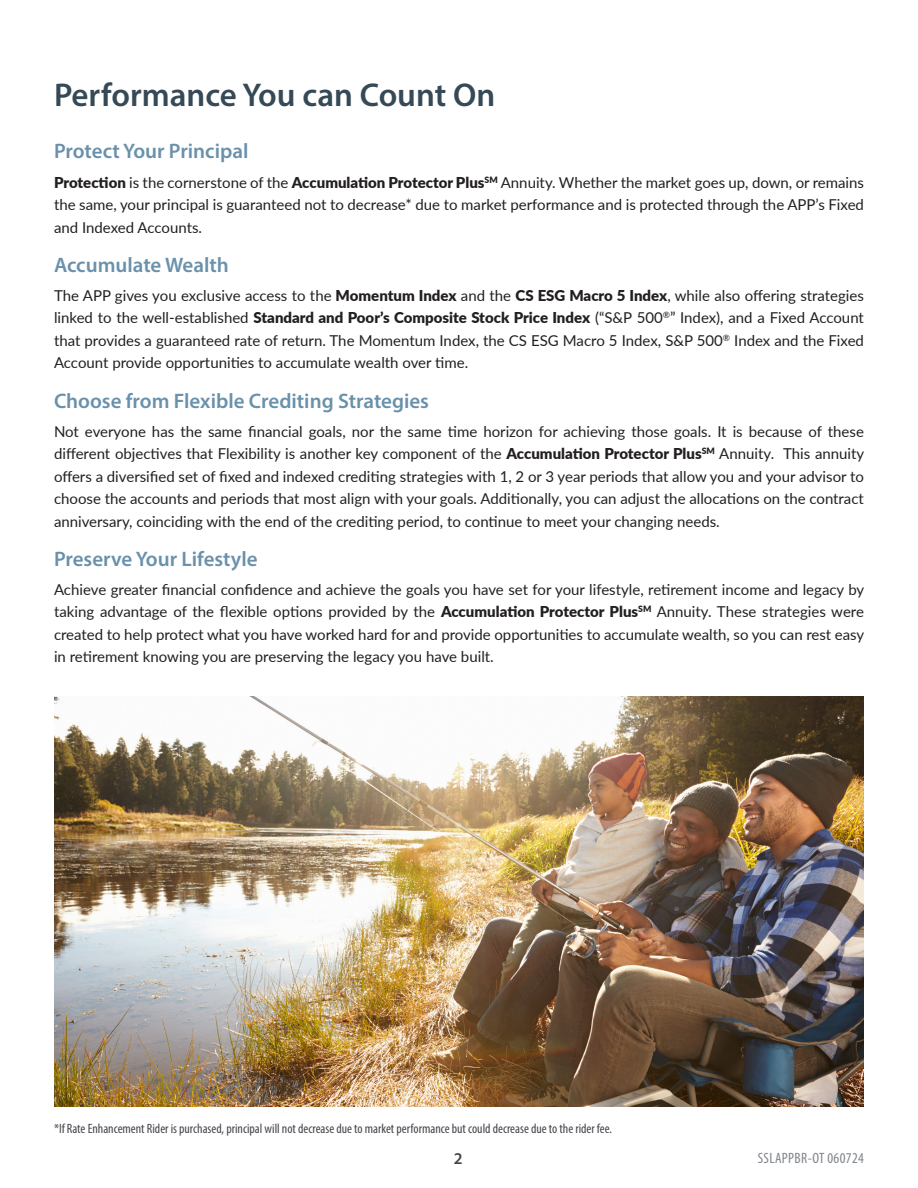
<style>
.page{position:relative;width:918px;height:1188px;background:#fff}
.page>*{position:absolute;margin:0;border:0;box-sizing:border-box;transform-origin:0 0}
.t1{font:600 33px "Myriad Pro";color:#354956}
.t2{font:600 21px "Myriad Pro";color:#6a91ab}
.t3{font:600 16.5px "Myriad Pro";color:#43464b}
.Main_Body_Copy_Style{font:15px/22.5px "Lato";color:#231f20;text-align:justify}
.t4{font:condensed 15px "Myriad Pro";letter-spacing:.025em;color:#80858b}
.Main_Body_Copy_Style-2{font:condensed 13.5px "Myriad Pro";color:#43464b}
.s1{font-weight:900}
</style>
<div class="page">
<img style="left:54px;top:696px;width:810px;height:411px">
<p class="t1" style="left:54px;top:74px;width:443px">Performance You can Count On</p>
<p class="t2" style="left:54px;top:138px;width:196px">Protect Your Principal</p>
<p class="Main_Body_Copy_Style" style="left:54px;top:171px;width:811px"><span class="s1">Protection</span> is the cornerstone of the <span class="s1">Accumulation Protector Plus</span><sup>SM</sup> Annuity. Whether the market goes up, down, or remains the same, your principal is guaranteed not to decrease* due to market performance and is protected through the APP’s Fixed and Indexed Accounts.</p>
<p class="t2" style="left:54px;top:252px;width:176px">Accumulate Wealth</p>
<p class="Main_Body_Copy_Style" style="left:54px;top:283px;width:812px">The APP gives you exclusive access to the <span class="s1">Momentum Index</span> and the <span class="s1">CS ESG Macro 5 Index</span>, while also offering strategies linked to the well-established <span class="s1">Standard and Poor’s Composite Stock Price Index</span> (“S&amp;P 500<sup>®</sup>” Index), and a Fixed Account that provides a guaranteed rate of return. The Momentum Index, the CS ESG Macro 5 Index, S&amp;P 500<sup>®</sup> Index and the Fixed Account provide opportunities to accumulate wealth over time.</p>
<p class="t2" style="left:54px;top:387px;width:377px">Choose from Flexible Crediting Strategies</p>
<p class="Main_Body_Copy_Style" style="left:54px;top:419px;width:812px">Not everyone has the same financial goals, nor the same time horizon for achieving those goals. It is because of these different objectives that Flexibility is another key component of the <span class="s1">Accumulation Protector Plus</span><sup>SM</sup> Annuity. This annuity offers a diversified set of fixed and indexed crediting strategies with 1, 2 or 3 year periods that allow you and your advisor to choose the accounts and periods that most align with your goals. Additionally, you can adjust the allocations on the contract anniversary, coinciding with the end of the crediting period, to continue to meet your changing needs.</p>
<p class="t2" style="left:54px;top:545px;width:205px">Preserve Your Lifestyle</p>
<p class="Main_Body_Copy_Style" style="left:54px;top:577px;width:812px">Achieve greater financial confidence and achieve the goals you have set for your lifestyle, retirement income and legacy by taking advantage of the flexible options provided by the <span class="s1">Accumulation Protector Plus</span><sup>SM</sup> Annuity. These strategies were created to help protect what you have worked hard for and provide opportunities to accumulate wealth, so you can rest easy in retirement knowing you are preserving the legacy you have built.</p>
<p class="Main_Body_Copy_Style-2" style="left:54px;top:1121px;width:560px">*If Rate Enhancement Rider is purchased, principal will not decrease due to market performance but could decrease due to the rider fee.</p>
<p class="t3" style="left:454px;top:1148px;width:10px">2</p>
<p class="t4" style="left:758px;top:1149px;width:108px">SSLAPPBR-OT 060724</p>
</div>
